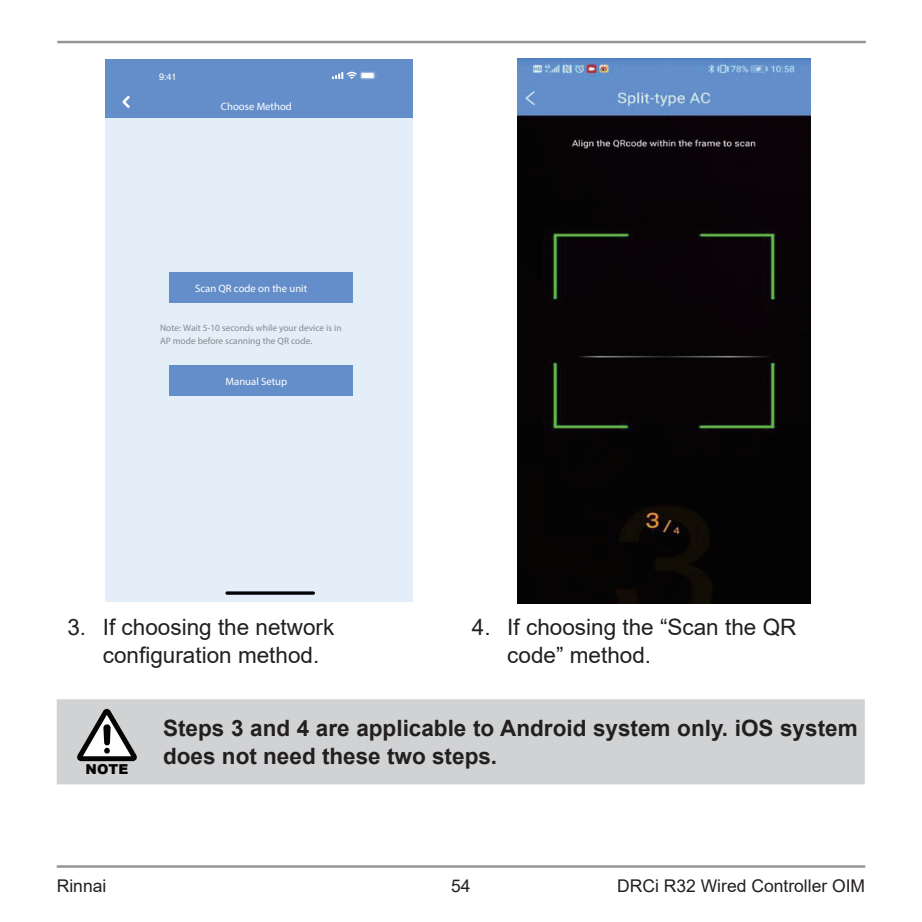
<style>
.page{position:relative;width:922px;height:922px;background:#fff}
.page>*{position:absolute;margin:0;border:0;box-sizing:border-box;transform-origin:0 0}
.t1{font:22.5px/27.5px "Arial";color:#231f20}
.t2{font:700 22.5px/27.5px "Arial";color:#231f20}
.t3{font:17.5px "Arial";color:#231f20}
.t4{font:900 13.75px "Arial";color:#040503}
.t5{font:700 10.75px "Frutiger";color:#fff}
.t6{font:700 9.25px/13.5px "Frutiger";color:#87888f}
.t7{font:9.25px "Helvetica";color:#fff}
.s1{font-family:"Myriad Pro";font-weight:400}
</style>
<div class="page">
<hr style="left:57px;top:41px;width:808px;height:2px;background:#939598">
<hr style="left:57px;top:865px;width:808px;height:2px;background:#939598">
<div style="left:106px;top:59px;width:307px;height:542px;background:#e4eef8"></div>
<div style="left:105px;top:59px;width:308px;height:59px;background:#648eca"></div>
<svg style="left:332px;top:72px;width:44px;height:7px"></svg>
<svg style="left:122px;top:96px;width:8px;height:12px"></svg>
<hr style="left:225px;top:591px;width:90px;height:3px;background:#030303;border-radius:2px">
<div style="left:169px;top:365px;width:184px;height:31px;background:#648eca"></div>
<div style="left:169px;top:272px;width:184px;height:31px;background:#648eca"></div>
<img style="left:517px;top:58px;width:293px;height:545px">
<div style="left:57px;top:699px;width:807px;height:85px;background:#d1d2d4"></div>
<svg style="left:77px;top:708px;width:60px;height:53px"></svg>
<div style="left:103px;top:724px;width:7px;height:21px;background:#040503;border-radius:3px"></div>
<p class="t7" style="left:159px;top:69px;width:19px">9:41</p>
<p class="t5" style="left:221px;top:102px;width:72px">Choose Method</p>
<p class="t5" style="left:195px;top:284px;width:114px">Scan <span class="s1">Q</span>R code on the unit</p>
<p class="t6" style="left:160px;top:321px;width:183px">Note: Wait 5-10 seconds while <span class="s1">y</span>our device is in<br>AP mode before scanning the <span class="s1">Q</span>R code.</p>
<p class="t5" style="left:225px;top:377px;width:63px">Manual Setup</p>
<p class="t1" style="left:103px;top:613px;width:233px;text-indent:-35px">3. If choosing the network configuration method.</p>
<p class="t1" style="left:507px;top:613px;width:290px;text-indent:-35px">4. If choosing the “Scan the QR code” method.</p>
<p class="t4" style="left:86px;top:758px;width:44px">NOTE</p>
<p class="t2" style="left:163px;top:714px;width:696px">Steps 3 and 4 are applicable to Android system only. iOS system does not need these two steps.</p>
<p class="t3" style="left:57px;top:873px;width:51px">Rinnai</p>
<p class="t3" style="left:451px;top:873px;width:21px">54</p>
<p class="t3" style="left:617px;top:873px;width:249px">DRCi R32 Wired Controller OIM</p>
</div>
